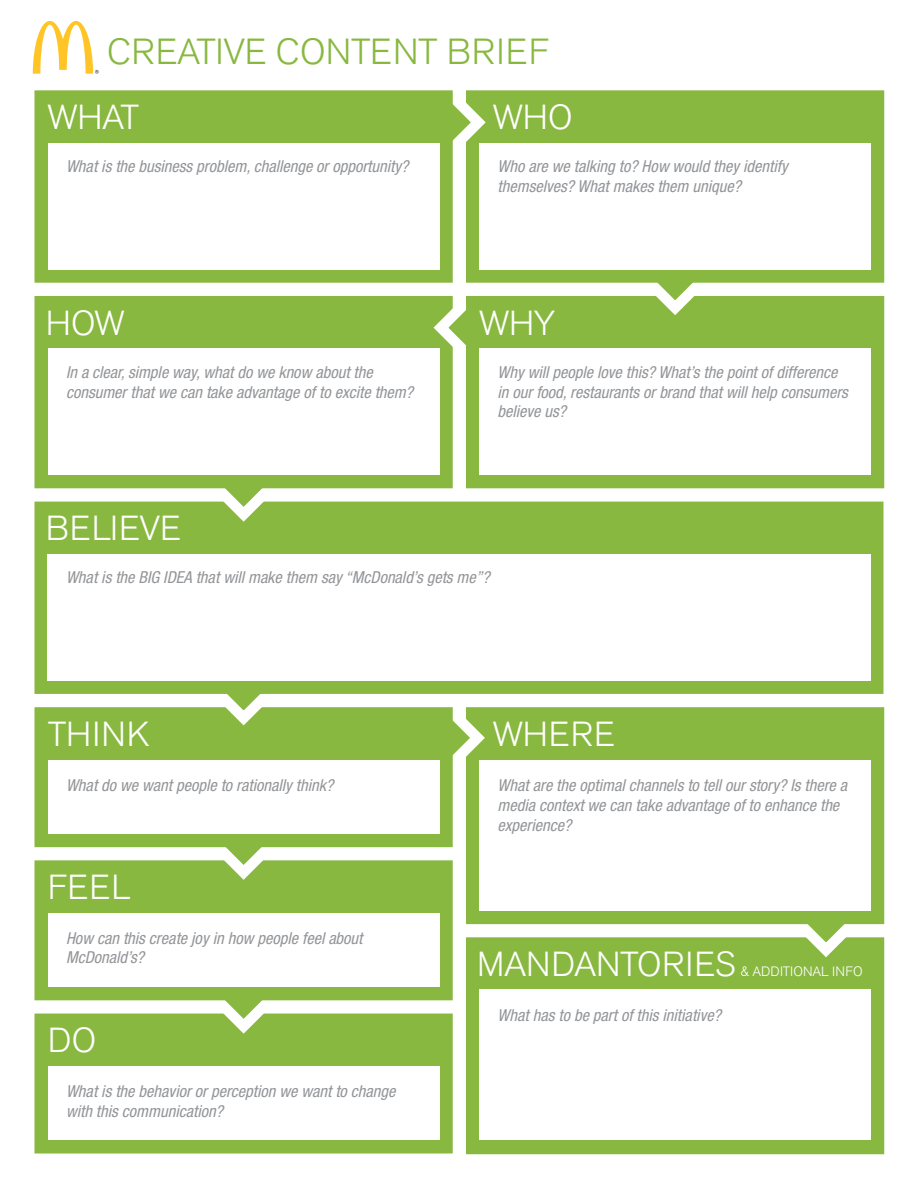
<style>
.page{position:relative;width:918px;height:1188px;background:#fff}
.page>*{position:absolute;margin:0;border:0;box-sizing:border-box;transform-origin:0 0}
.t1{font:300 36px "Akzidenz Grotesk BE";letter-spacing:.01em;color:#88b840}
.t2{font:300 34.5px "Akzidenz Grotesk BE";color:#fff}
.t3{font:italic condensed 16.5px/19.8px "Helvetica Neue";color:#939598}
.t4{font:300 13.5px "Akzidenz Grotesk BE";color:#fff}
</style>
<div class="page">
<div style="left:466px;top:937px;width:418px;height:217px;background:#88b840"></div>
<svg style="left:768px;top:924px;width:116px;height:41px"></svg>
<div style="left:466px;top:707px;width:418px;height:217px;background:#88b840"></div>
<svg style="left:453px;top:707px;width:39px;height:88px"></svg>
<div style="left:34px;top:1014px;width:419px;height:139px;background:#88b840"></div>
<svg style="left:186px;top:1000px;width:115px;height:41px"></svg>
<div style="left:34px;top:860px;width:419px;height:140px;background:#88b840"></div>
<svg style="left:186px;top:847px;width:115px;height:40px"></svg>
<div style="left:34px;top:707px;width:419px;height:140px;background:#88b840"></div>
<svg style="left:186px;top:694px;width:115px;height:39px"></svg>
<div style="left:34px;top:502px;width:850px;height:192px;background:#88b840"></div>
<svg style="left:186px;top:488px;width:115px;height:41px"></svg>
<svg style="left:34px;top:296px;width:419px;height:192px;background:#8ebb4a"></svg>
<svg style="left:426px;top:296px;width:40px;height:89px"></svg>
<div style="left:466px;top:296px;width:418px;height:192px;background:#88b840"></div>
<svg style="left:617px;top:283px;width:116px;height:40px"></svg>
<div style="left:466px;top:90px;width:418px;height:193px;background:#88b840"></div>
<svg style="left:453px;top:90px;width:40px;height:90px"></svg>
<div style="left:34px;top:90px;width:419px;height:193px;background:#88b840"></div>
<div style="left:48px;top:143px;width:391px;height:126px;background:#fff"></div>
<div style="left:479px;top:143px;width:392px;height:126px;background:#fff"></div>
<div style="left:479px;top:349px;width:392px;height:126px;background:#fff"></div>
<div style="left:479px;top:760px;width:392px;height:151px;background:#fff"></div>
<div style="left:479px;top:990px;width:392px;height:150px;background:#fff"></div>
<div style="left:48px;top:349px;width:391px;height:126px;background:#fff"></div>
<div style="left:48px;top:760px;width:391px;height:74px;background:#fff"></div>
<div style="left:48px;top:913px;width:391px;height:74px;background:#fff"></div>
<div style="left:48px;top:1067px;width:391px;height:73px;background:#fff"></div>
<div style="left:48px;top:554px;width:823px;height:126px;background:#fff"></div>
<svg style="left:33px;top:21px;width:66px;height:53px"></svg>
<p class="t1" style="left:107px;top:31px;width:443px">CREATIVE CONTENT BRIEF</p>
<p class="t2" style="left:48px;top:98px;width:93px">WHAT</p>
<p class="t2" style="left:493px;top:98px;width:81px">WHO</p>
<p class="t3" style="left:66px;top:156px;width:344px">What is the business problem, challenge or opportunity?</p>
<p class="t3" style="left:498px;top:156px;width:292px">Who are we talking to? How would they identify themselves? What makes them unique?</p>
<p class="t2" style="left:46px;top:304px;width:81px">HOW</p>
<p class="t2" style="left:479px;top:304px;width:78px">WHY</p>
<p class="t3" style="left:66px;top:362px;width:349px">In a clear, simple way, what do we know about the consumer that we can take advantage of to excite them?</p>
<p class="t3" style="left:498px;top:362px;width:352px">Why will people love this? What’s the point of difference in our food, restaurants or brand that will help consumers believe us?</p>
<p class="t2" style="left:46px;top:509px;width:137px">BELIEVE</p>
<p class="t3" style="left:66px;top:567px;width:425px">What is the BIG IDEA that will make them say “McDonald’s gets me”?</p>
<p class="t2" style="left:48px;top:714px;width:104px">THINK</p>
<p class="t2" style="left:493px;top:714px;width:124px">WHERE</p>
<p class="t3" style="left:66px;top:775px;width:269px">What do we want people to rationally think?</p>
<p class="t2" style="left:48px;top:868px;width:85px">FEEL</p>
<p class="t3" style="left:66px;top:928px;width:298px">How can this create joy in how people feel about<br>McDonald’s?</p>
<p class="t2" style="left:48px;top:1021px;width:50px">DO</p>
<p class="t3" style="left:66px;top:1081px;width:331px">What is the behavior or perception we want to change with this communication?</p>
<p class="t3" style="left:498px;top:776px;width:351px">What are the optimal channels to tell our story? Is there a media context we can take advantage of to enhance the experience?</p>
<p class="t2" style="left:477px;top:945px;width:260px">MANDANTORIES</p>
<p class="t4" style="left:740px;top:964px;width:124px">&amp; ADDITIONAL INFO</p>
<p class="t3" style="left:498px;top:1005px;width:225px">What has to be part of this initiative?</p>
</div>
